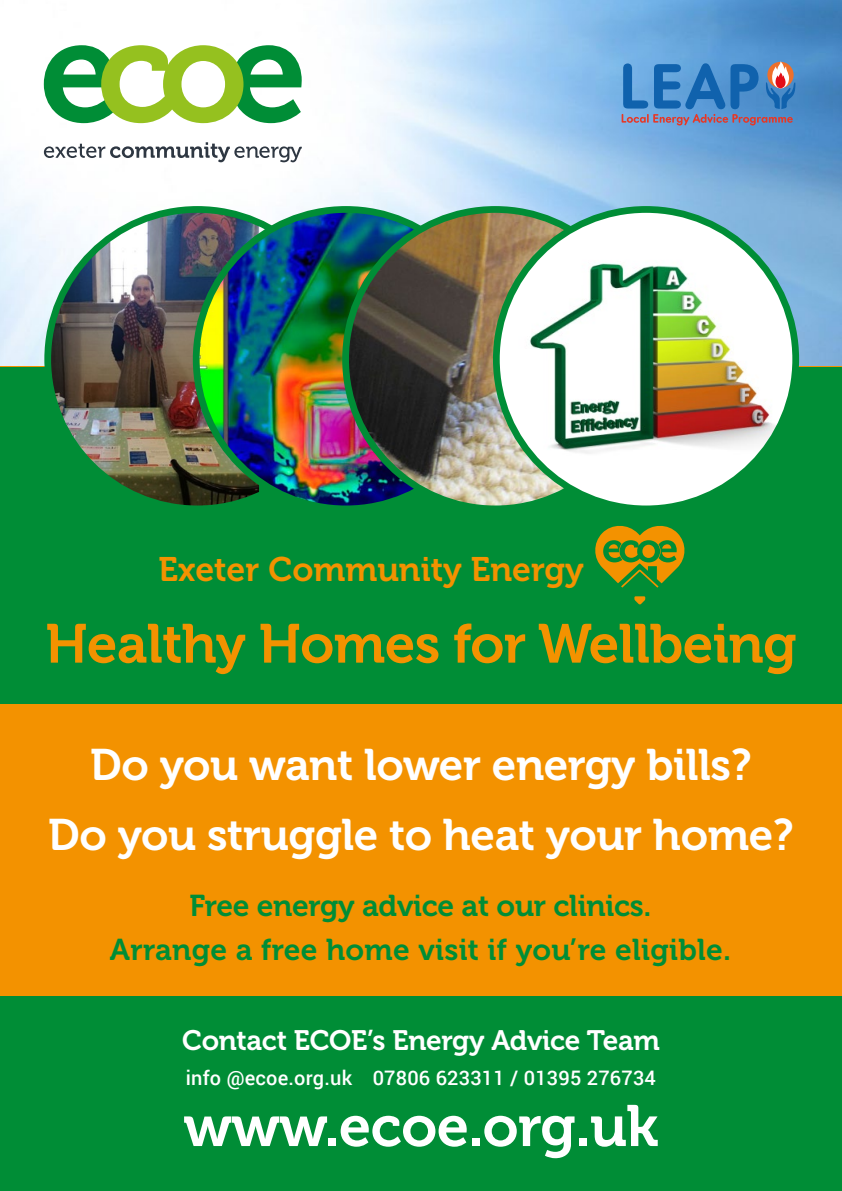
<style>
.page{position:relative;width:842px;height:1191px;background:#fff}
.page>*{position:absolute;margin:0;border:0;box-sizing:border-box;transform-origin:0 0}
.t1{font:58px "Museo 700";letter-spacing:-.01em;color:#fff}
.t2{font:54.8px "Museo 700";letter-spacing:-.01em;color:#f39200}
.t3{font:44px/69.8px "Museo 700";letter-spacing:-.01em;color:#fff;text-align:center}
.t4{font:33.8px "Museo 700";color:#f39200}
.t5{font:30px/44.4px "Museo 700";letter-spacing:-.01em;color:#008d36;text-align:center}
.t6{font:28px "Museo 700";letter-spacing:-.01em;color:#fff}
.t7{font:500 20px "Roboto";letter-spacing:.01em;color:#fff}
</style>
<div class="page">
<img style="left:0;top:0;width:842px;height:367px">
<div style="left:0;top:367px;width:842px;height:824px;background:#f39200"></div>
<div style="left:0;top:996px;width:842px;height:195px;background:#008d36"></div>
<div style="left:0;top:367px;width:842px;height:336px;background:#008d36"></div>
<img style="left:48px;top:209px;width:211px;height:295px">
<img style="left:196px;top:209px;width:300px;height:300px;border-radius:150px">
<img style="left:346px;top:210px;width:263px;height:298px">
<div style="left:496px;top:209px;width:300px;height:300px;background:#fff;border-radius:50%"></div>
<img style="left:496px;top:235px;width:300px;height:229px">
<div style="left:493px;top:206px;width:306px;height:306px;border:7px solid #008d36;border-radius:50%"></div>
<svg style="left:622px;top:61px;width:173px;height:64px;background:#5586bd"></svg>
<svg style="left:44px;top:45px;width:258px;height:78px"></svg>
<svg style="left:44px;top:142px;width:258px;height:20px"></svg>
<svg style="left:595px;top:525px;width:90px;height:80px"></svg>
<p class="t4" style="left:158px;top:550px;width:427px">Exeter Community Energy</p>
<h2 class="t2" style="left:45px;top:613px;width:753px">Healthy Homes for Wellbeing</h2>
<h3 class="t3" style="left:48px;top:730px;width:747px">Do you want lower energy bills?<br>Do you struggle to heat your home?</h3>
<p class="t5" style="left:110px;top:883px;width:623px">Free energy advice at our clinics.<br>Arrange a free home visit if you’re eligible.</p>
<p class="t6" style="left:182px;top:1024px;width:479px">Contact ECOE’s Energy Advice Team</p>
<p class="t7" style="left:186px;top:1064px;width:472px">info @ecoe.org.uk 07806 623311 / 01395 276734</p>
<h1 class="t1" style="left:183px;top:1093px;width:476px">www.ecoe.org.uk</h1>
</div>
